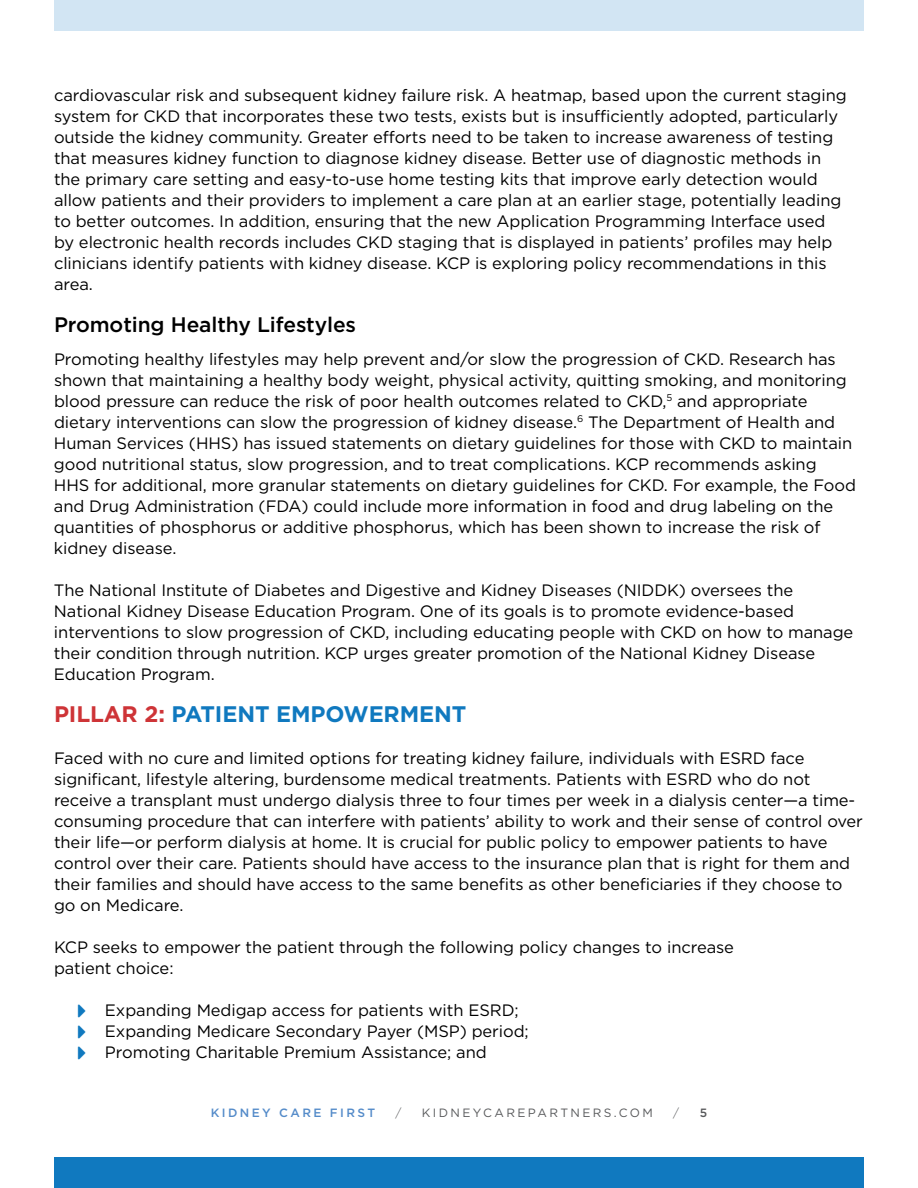
<style>
.page{position:relative;width:918px;height:1188px;background:#fff}
.page>*{position:absolute;margin:0;border:0;box-sizing:border-box;transform-origin:0 0}
.t1{font:700 22.5px "Gotham HTF";letter-spacing:-.005em;color:#1079bf}
.t2{font:500 21px "Gotham HTF";letter-spacing:-.005em;color:#000}
.t3{font:16.5px/21px "Gotham HTF";letter-spacing:-.005em;color:#000}
.t4{font:12px "Gotham HTF";letter-spacing:.2em;color:#58595b}
.t5{font:500 12px "Gotham HTF";letter-spacing:.2em;color:#548bc9}
.t6{font:300 12px "Gotham HTF";color:#58595b}
.t7{font:500 12px "Gotham HTF";color:#58595b}
.s1{color:#ce3437}
</style>
<div class="page">
<div style="left:54px;top:0;width:810px;height:31px;background:#d2e5f3"></div>
<div style="left:54px;top:1157px;width:810px;height:31px;background:#1079bf"></div>
<p class="t3" style="left:54px;top:84px;width:794px">cardiovascular risk and subsequent kidney failure risk. A heatmap, based upon the current staging system for CKD that incorporates these two tests, exists but is insufficiently adopted, particularly outside the kidney community. Greater efforts need to be taken to increase awareness of testing that measures kidney function to diagnose kidney disease. Better use of diagnostic methods in the primary care setting and easy-to-use home testing kits that improve early detection would allow patients and their providers to implement a care plan at an earlier stage, potentially leading to better outcomes. In addition, ensuring that the new Application Programming Interface used by electronic health records includes CKD staging that is displayed in patients’ profiles may help clinicians identify patients with kidney disease. KCP is exploring policy recommendations in this area.</p>
<p class="t2" style="left:54px;top:313px;width:304px">Promoting Healthy Lifestyles</p>
<p class="t3" style="left:54px;top:348px;width:803px">Promoting healthy lifestyles may help prevent and/or slow the progression of CKD. Research has shown that maintaining a healthy body weight, physical activity, quitting smoking, and monitoring blood pressure can reduce the risk of poor health outcomes related to CKD,<sup>5</sup> and appropriate dietary interventions can slow the progression of kidney disease.<sup>6</sup> The Department of Health and Human Services (HHS) has issued statements on dietary guidelines for those with CKD to maintain good nutritional status, slow progression, and to treat complications. KCP recommends asking HHS for additional, more granular statements on dietary guidelines for CKD. For example, the Food and Drug Administration (FDA) could include more information in food and drug labeling on the quantities of phosphorus or additive phosphorus, which has been shown to increase the risk of kidney disease.</p>
<p class="t3" style="left:54px;top:579px;width:801px">The National Institute of Diabetes and Digestive and Kidney Diseases (NIDDK) oversees the National Kidney Disease Education Program. One of its goals is to promote evidence-based interventions to slow progression of CKD, including educating people with CKD on how to manage their condition through nutrition. KCP urges greater promotion of the National Kidney Disease Education Program.</p>
<h1 class="t1" style="left:54px;top:701px;width:414px"><span class="s1">PILLAR 2:</span> PATIENT EMPOWERMENT</h1>
<p class="t3" style="left:54px;top:747px;width:810px">Faced with no cure and limited options for treating kidney failure, individuals with ESRD face significant, lifestyle altering, burdensome medical treatments. Patients with ESRD who do not receive a transplant must undergo dialysis three to four times per week in a dialysis center—a time&shy;consuming procedure that can interfere with patients’ ability to work and their sense of control over their life—or perform dialysis at home. It is crucial for public policy to empower patients to have control over their care. Patients should have access to the insurance plan that is right for them and their families and should have access to the same benefits as other beneficiaries if they choose to go on Medicare.</p>
<p class="t3" style="left:54px;top:936px;width:682px">KCP seeks to empower the patient through the following policy changes to increase patient choice:</p>
<p class="t3" style="left:105px;top:999px;width:425px">Expanding Medigap access for patients with ESRD;<br>Expanding Medicare Secondary Payer (MSP) period;<br>Promoting Charitable Premium Assistance; and</p>
<p class="t5" style="left:211px;top:1106px;width:166px">KIDNEY CARE FIRST</p>
<p class="t6" style="left:396px;top:1106px;width:7px">/</p>
<p class="t4" style="left:422px;top:1106px;width:232px">KIDNEYCAREPARTNERS.COM</p>
<p class="t6" style="left:673px;top:1106px;width:7px">/</p>
<p class="t7" style="left:700px;top:1106px;width:9px">5</p>
</div>
